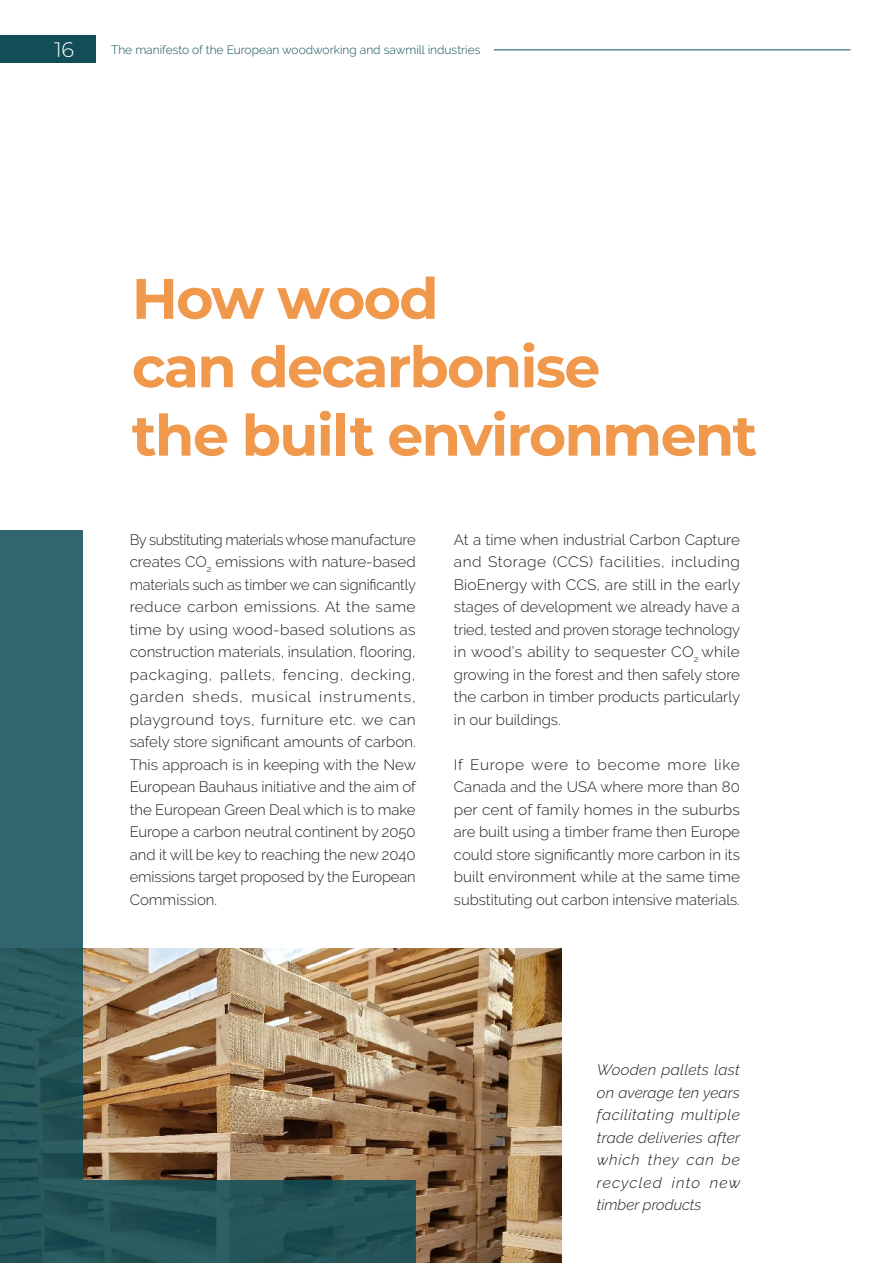
<style>
.page{position:relative;width:893px;height:1263px;background:#fff}
.page>*{position:absolute;margin:0;border:0;box-sizing:border-box;transform-origin:0 0}
.t1{font:700 57px/68.4px "Montserrat";letter-spacing:-.03em;color:#f0984b}
.t2{font:300 21px "Montserrat";color:#fff}
.t3{font:300 15px/22.5px "Raleway";color:#231f20;text-align:justify}
.t4{font:italic 300 15px/22.5px "Raleway";letter-spacing:.045em;color:#231f20;text-align:justify}
.t5{font:300 12px "Raleway";color:#114e58}
</style>
<div class="page">
<img style="left:83px;top:948px;width:478px;height:315px">
<svg style="left:0;top:530px;width:83px;height:733px;background:#2c5e65"></svg>
<svg style="left:83px;top:1180px;width:333px;height:83px;background:#235358"></svg>
<div style="left:0;top:35px;width:96px;height:28px;background:#114e58"></div>
<hr style="left:494px;top:49px;width:356px;height:1px;background:#114e58">
<h2 class="t2" style="left:55px;top:35px;width:21px">16</h2>
<p class="t5" style="left:111px;top:43px;width:371px">The manifesto of the European woodworking and sawmill industries</p>
<h1 class="t1" style="left:132px;top:262px;width:627px">How wood<br>can decarbonise<br>the built environment</h1>
<p class="t3" style="left:130px;top:528px;width:288px">By substituting materials whose manufacture creates CO<sub>2</sub> emissions with nature-based materials such as timber we can significantly reduce carbon emissions. At the same time by using wood-based solutions as construction materials, insulation, flooring, packaging, pallets, fencing, decking, garden sheds, musical instruments, playground toys, furniture etc. we can safely store significant amounts of carbon.<br>This approach is in keeping with the New European Bauhaus initiative and the aim of the European Green Deal which is to make Europe a carbon neutral continent by 2050 and it will be key to reaching the new 2040 emissions target proposed by the European Commission.</p>
<p class="t3" style="left:454px;top:528px;width:288px">At a time when industrial Carbon Capture and Storage (CCS) facilities, including BioEnergy with CCS, are still in the early stages of development we already have a tried, tested and proven storage technology in wood’s ability to sequester CO<sub>2</sub> while growing in the forest and then safely store the carbon in timber products particularly in our buildings.</p>
<p class="t3" style="left:454px;top:753px;width:288px">If Europe were to become more like Canada and the USA where more than 80 per cent of family homes in the suburbs are built using a timber frame then Europe could store significantly more carbon in its built environment while at the same time substituting out carbon intensive materials.</p>
<p class="t4" style="left:597px;top:1058px;width:145px">Wooden pallets last on average ten years facilitating multiple trade deliveries after which they can be recycled into new timber products</p>
</div>
